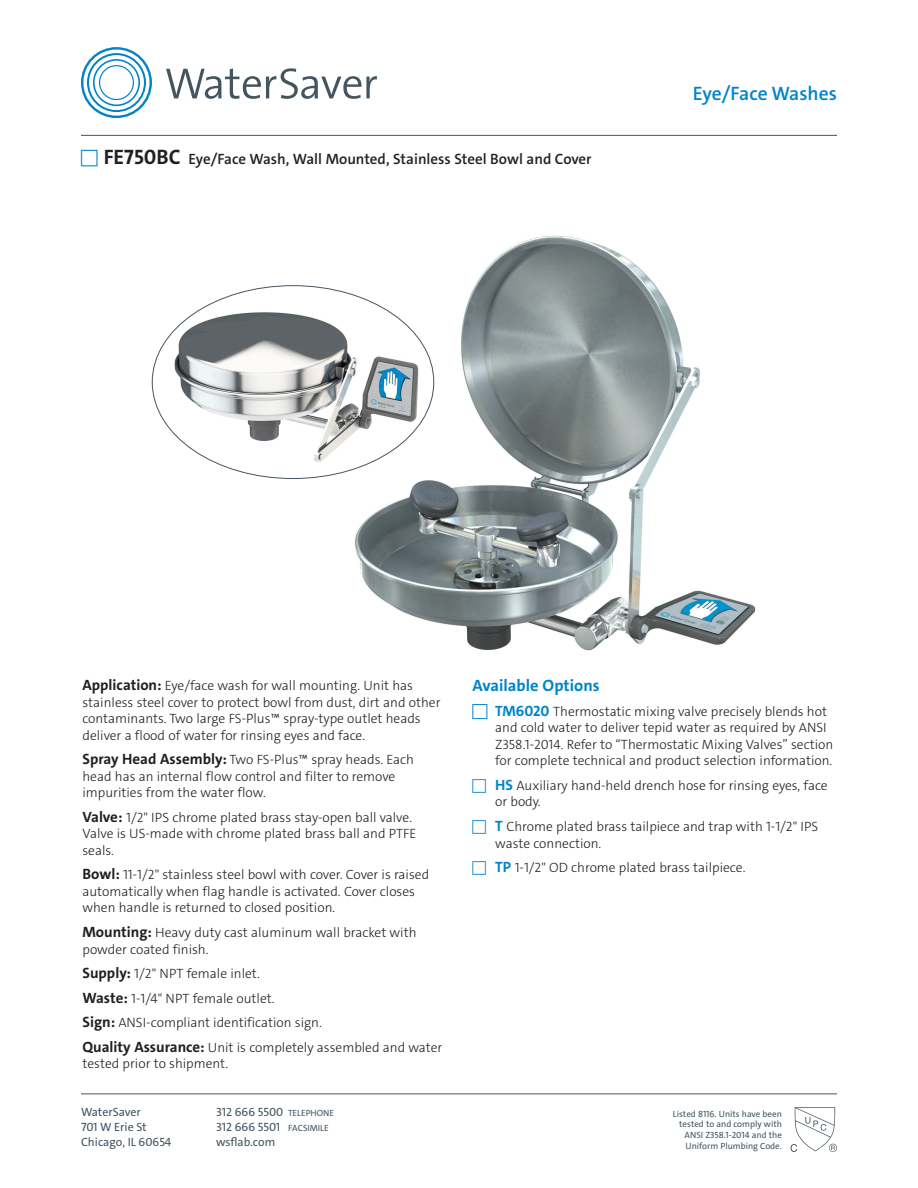
<style>
.page{position:relative;width:918px;height:1188px;background:#fff}
.page>*{position:absolute;margin:0;border:0;box-sizing:border-box;transform-origin:0 0}
.t1{font:600 19.5px "The Sans C4 s";letter-spacing:-.005em;color:#0083ca}
.Options_Head{font:700 16.5px "The Sans C4 s";color:#0083ca}
.t2{font:600 15px "The Sans C4 s";color:#231f20}
.Body{font:300 13.5px/16.5px "The Sans C4 s";color:#231f20}
.t3{font:12px "The Sans C4 s";color:#45555f}
.t4{font:9px/10.8px "The Sans C4 s";color:#45555f;text-align:right}
.s1{font-weight:700;font-size:21px}
.s2{font-weight:700;font-size:15px}
.s3{font-size:9px}
.s4{font-weight:700;font-size:15px;color:#0083ca}
</style>
<div class="page">
<hr style="left:81px;top:1094px;width:756px;height:1px;background:#45555f">
<hr style="left:81px;top:135px;width:756px;height:1px;background:#45555f">
<svg style="left:791px;top:1107px;width:46px;height:45px"></svg>
<svg style="left:166px;top:68px;width:211px;height:31px"></svg>
<svg style="left:81px;top:47px;width:71px;height:71px"></svg>
<img style="left:322px;top:235px;width:434px;height:416px">
<img style="left:175px;top:312px;width:243px;height:150px">
<p class="t2" style="left:104px;top:149px;width:489px"><span class="s1">FE750BC</span> Eye/Face Wash, Wall Mounted, Stainless Steel Bowl and Cover</p>
<h1 class="t1" style="left:693px;top:81px;width:146px">Eye/Face Washes</h1>
<p class="Body" style="left:82px;top:677px;width:359px"><span class="s2">Application:</span> Eye/face wash for wall mounting. Unit has stainless steel cover to protect bowl from dust, dirt and other contaminants. Two large FS-Plus™ spray-type outlet heads deliver a flood of water for rinsing eyes and face.</p>
<p class="Body" style="left:82px;top:752px;width:333px"><span class="s2">Spray Head Assembly:</span> Two FS-Plus™ spray heads. Each head has an internal flow control and filter to remove impurities from the water flow.</p>
<p class="Body" style="left:82px;top:809px;width:336px"><span class="s2">Valve:</span> 1/2" IPS chrome plated brass stay-open ball valve.<br>Valve is US-made with chrome plated brass ball and PTFE seals.</p>
<p class="Body" style="left:82px;top:867px;width:348px"><span class="s2">Bowl:</span> 11-1/2" stainless steel bowl with cover. Cover is raised automatically when flag handle is activated. Cover closes when handle is returned to closed position.</p>
<p class="Body" style="left:82px;top:924px;width:335px"><span class="s2">Mounting:</span> Heavy duty cast aluminum wall bracket with powder coated finish.</p>
<p class="Body" style="left:82px;top:965px;width:179px"><span class="s2">Supply:</span> 1/2" NPT female inlet.</p>
<p class="Body" style="left:82px;top:990px;width:194px"><span class="s2">Waste:</span> 1-1/4" NPT female outlet.</p>
<p class="Body" style="left:82px;top:1015px;width:241px"><span class="s2">Sign:</span> ANSI-compliant identification sign.</p>
<p class="Body" style="left:82px;top:1039px;width:361px"><span class="s2">Quality Assurance:</span> Unit is completely assembled and water tested prior to shipment.</p>
<p class="t3" style="left:81px;top:1104px;width:61px">WaterSaver</p>
<p class="t3" style="left:216px;top:1104px;width:120px">312 666 5500 <span class="s3">TELEPHONE</span></p>
<p class="t3" style="left:81px;top:1119px;width:67px">701 W Erie St</p>
<p class="t3" style="left:216px;top:1119px;width:114px">312 666 5501 <span class="s3">FACSIMILE</span></p>
<p class="t3" style="left:81px;top:1134px;width:92px">Chicago, IL 60654</p>
<p class="t3" style="left:216px;top:1134px;width:61px">wsflab.com</p>
<p class="Options_Head" style="left:472px;top:675px;width:129px">Available Options</p>
<p class="Body" style="left:495px;top:703px;width:340px"><span class="s4">TM6020</span> Thermostatic mixing valve precisely blends hot and cold water to deliver tepid water as required by ANSI Z358.1-2014. Refer to “Thermostatic Mixing Valves” section for complete technical and product selection information.</p>
<p class="Body" style="left:495px;top:777px;width:334px"><span class="s4">HS</span> Auxiliary hand-held drench hose for rinsing eyes, face or body.</p>
<p class="Body" style="left:495px;top:818px;width:325px"><span class="s4">T</span> Chrome plated brass tailpiece and trap with 1-1/2" IPS waste connection.</p>
<p class="Body" style="left:495px;top:859px;width:252px"><span class="s4">TP</span> 1-1/2" OD chrome plated brass tailpiece.</p>
<p class="t4" style="left:673px;top:1108px;width:110px">Listed 8116. Units have been tested to and comply with<br>ANSI Z358.1-2014 and the<br>Uniform Plumbing Code.</p>
</div>
